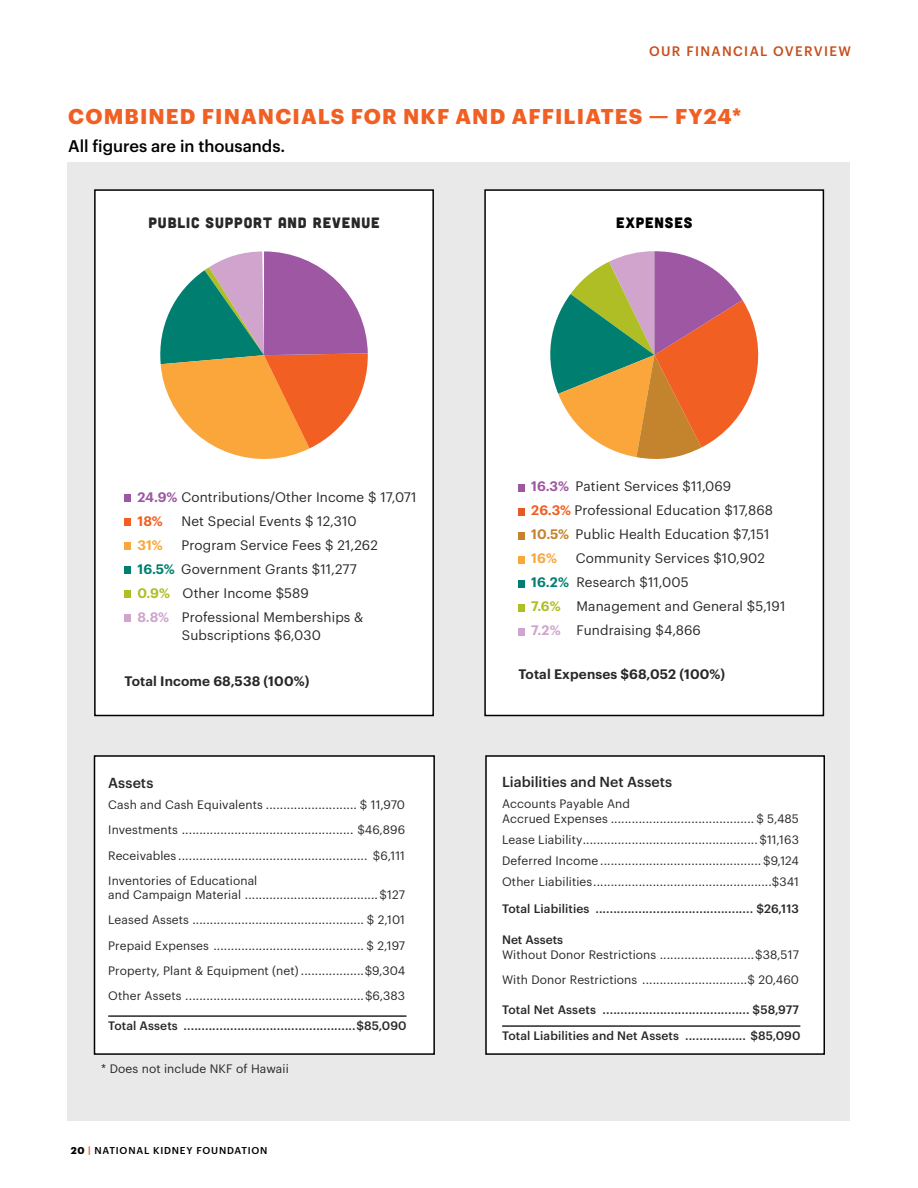
<style>
.page{position:relative;width:918px;height:1188px;background:#fff}
.page>*{position:absolute;margin:0;border:0;box-sizing:border-box;transform-origin:0 0}
.t1{font:700 21px "Graphik";letter-spacing:.055em;color:#f15f22}
.t2{font:500 16.5px "Graphik";letter-spacing:-.005em;color:#000101}
.t3{font:15px "Cubano";letter-spacing:.065em;color:#292829}
.t4{font:15px "Cubano";letter-spacing:.065em;color:#000}
.t5{font:500 14.25px "Graphik";letter-spacing:.005em;color:#292829}
.t6{font:13.5px/24px "Graphik";letter-spacing:.01em;color:#292829}
.t7{font:600 13.5px "Graphik";letter-spacing:.01em;color:#292829}
.t8{font:500 13.5px "Graphik";letter-spacing:.105em;color:#c74e1b}
.t9{font:600 13.5px "Graphik";color:#faa63b}
.t10{font:12px/25.2px "Graphik";letter-spacing:.01em;color:#292829;text-align:justify}
.t11{font:500 12px/26.2px "Graphik";letter-spacing:.01em;color:#292829}
.t12{font:500 9.75px "Graphik";letter-spacing:.08em;color:#000}
.s1{font-weight:600;color:#9d57a3}
.s2{font-weight:600;color:#f15f22}
.s3{font-weight:600;color:#007f70}
.s4{font-weight:600;color:#afbe24}
.s5{font-weight:600;color:#d0a4cc}
.s6{font-weight:700}
.s7{font-weight:700;color:#f15f22}
.s8{font-weight:600;color:#c4832d}
.s9{font-weight:600;color:#faa63b}
</style>
<div class="page">
<div style="left:68px;top:162px;width:782px;height:958px;background:#e9e9ea"></div>
<div style="left:95px;top:190px;width:338px;height:526px;background:#fff"></div>
<div style="left:94px;top:189px;width:340px;height:527px;border:2px solid #000"></div>
<div style="left:485px;top:190px;width:338px;height:526px;background:#fff"></div>
<div style="left:484px;top:189px;width:340px;height:527px;border:2px solid #000"></div>
<div style="left:125px;top:495px;width:6px;height:7px;background:#9d57a3"></div>
<div style="left:125px;top:519px;width:6px;height:7px;background:#f15f22"></div>
<div style="left:125px;top:543px;width:6px;height:7px;background:#faa63b"></div>
<div style="left:125px;top:567px;width:6px;height:7px;background:#007f70"></div>
<div style="left:125px;top:591px;width:6px;height:7px;background:#afbe24"></div>
<div style="left:125px;top:615px;width:6px;height:7px;background:#d0a4cc"></div>
<div style="left:94px;top:756px;width:340px;height:298px;background:#fff"></div>
<div style="left:94px;top:755px;width:341px;height:300px;border:2px solid #000"></div>
<div style="left:486px;top:756px;width:338px;height:298px;background:#fff"></div>
<div style="left:485px;top:755px;width:340px;height:300px;border:2px solid #000"></div>
<hr style="left:502px;top:1025px;width:298px;height:2px;background:#292829">
<hr style="left:108px;top:1015px;width:298px;height:2px;background:#292829">
<div style="left:518px;top:484px;width:7px;height:7px;background:#9d57a3"></div>
<div style="left:518px;top:508px;width:7px;height:7px;background:#e45a20"></div>
<div style="left:518px;top:532px;width:7px;height:7px;background:#c4832d"></div>
<div style="left:518px;top:556px;width:7px;height:7px;background:#faa63b"></div>
<div style="left:518px;top:580px;width:7px;height:7px;background:#007f70"></div>
<div style="left:518px;top:604px;width:7px;height:7px;background:#afbe24"></div>
<div style="left:518px;top:628px;width:7px;height:7px;background:#d0a4cc"></div>
<svg style="left:160px;top:251px;width:208px;height:208px"></svg>
<svg style="left:550px;top:251px;width:209px;height:208px"></svg>
<p class="t8" style="left:649px;top:41px;width:203px">OUR FINANCIAL OVERVIEW</p>
<h1 class="t1" style="left:68px;top:100px;width:675px">COMBINED FINANCIALS FOR NKF AND AFFILIATES — FY24*</h1>
<h2 class="t2" style="left:68px;top:134px;width:219px">All figures are in thousands.</h2>
<p class="t3" style="left:148px;top:213px;width:233px">PUBLIC SUPPORT AND REVENUE</p>
<p class="t4" style="left:616px;top:213px;width:78px">EXPENSES</p>
<p class="t6" style="left:137px;top:484px;width:281px"><span class="s1">24.9%</span> Contributions/Other Income $ 17,071<br><span class="s2">18%</span></p>
<p class="t6" style="left:182px;top:508px;width:177px">Net Special Events $ 12,310</p>
<p class="t6" style="left:137px;top:532px;width:242px;text-indent:44px">Program Service Fees $ 21,262<br><span class="s3">16.5%</span> Government Grants $11,277<br><span class="s4">0.9%</span> Other Income $589<br><span class="s5">8.8%</span> Professional Memberships &amp;</p>
<p class="t6" style="left:182px;top:622px;width:141px">Subscriptions $6,030</p>
<p class="t7" style="left:125px;top:670px;width:186px">Total Income 68,538 (100%)</p>
<p class="t9" style="left:137px;top:535px;width:27px">31%</p>
<p class="t5" style="left:108px;top:772px;width:47px">Assets</p>
<p class="t10" style="left:108px;top:791px;width:298px">Cash and Cash Equivalents .......................... $ 11,970<br>Investments ................................................. $46,896<br>Receivables ...................................................... $6,111<br>Inventories of Educational</p>
<p class="t10" style="left:108px;top:881px;width:298px">and Campaign Material ......................................$127<br>Leased Assets ................................................. $ 2,101<br>Prepaid Expenses ........................................... $ 2,197<br>Property, Plant &amp; Equipment (net) ..................$9,304<br>Other Assets ...................................................$6,383</p>
<p class="t11" style="left:108px;top:1012px;width:300px">Total Assets ................................................$85,090</p>
<p class="t10" style="left:101px;top:1055px;width:189px">* Does not include NKF of Hawaii</p>
<p class="t12" style="left:71px;top:1143px;width:198px"><span class="s6">20</span> <span class="s7">|</span> NATIONAL KIDNEY FOUNDATION</p>
<p class="t6" style="left:531px;top:473px;width:243px"><span class="s1">16.3%</span> Patient Services $11,069<br><span class="s2">26.3%</span> Professional Education $17,868<br><span class="s8">10.5%</span> Public Health Education $7,151<br><span class="s9">16%</span></p>
<p class="t6" style="left:531px;top:545px;width:256px;text-indent:44px">Community Services $10,902<br><span class="s3">16.2%</span> Research $11,005<br><span class="s4">7.6%</span> Management and General $5,191<br><span class="s5">7.2%</span> Fundraising $4,866</p>
<p class="t7" style="left:518px;top:664px;width:208px">Total Expenses $68,052 (100%)</p>
<p class="t5" style="left:502px;top:771px;width:172px">Liabilities and Net Assets</p>
<p class="t10" style="left:502px;top:796px;width:298px;line-height:14.4px">Accounts Payable And<br>Accrued Expenses ......................................... $ 5,485</p>
<p class="t10" style="left:502px;top:828px;width:298px;line-height:21.1px">Lease Liability..................................................$11,163<br>Deferred Income .............................................. $9,124<br>Other Liabilities...................................................$341</p>
<p class="t11" style="left:502px;top:894px;width:298px">Total Liabilities ............................................ $26,113</p>
<p class="t11" style="left:502px;top:926px;width:63px">Net Assets</p>
<p class="t10" style="left:502px;top:941px;width:298px">Without Donor Restrictions ...........................$38,517<br>With Donor Restrictions ..............................$ 20,460</p>
<p class="t11" style="left:502px;top:996px;width:300px">Total Net Assets ......................................... $58,977<br>Total Liabilities and Net Assets ................. $85,090</p>
</div>
